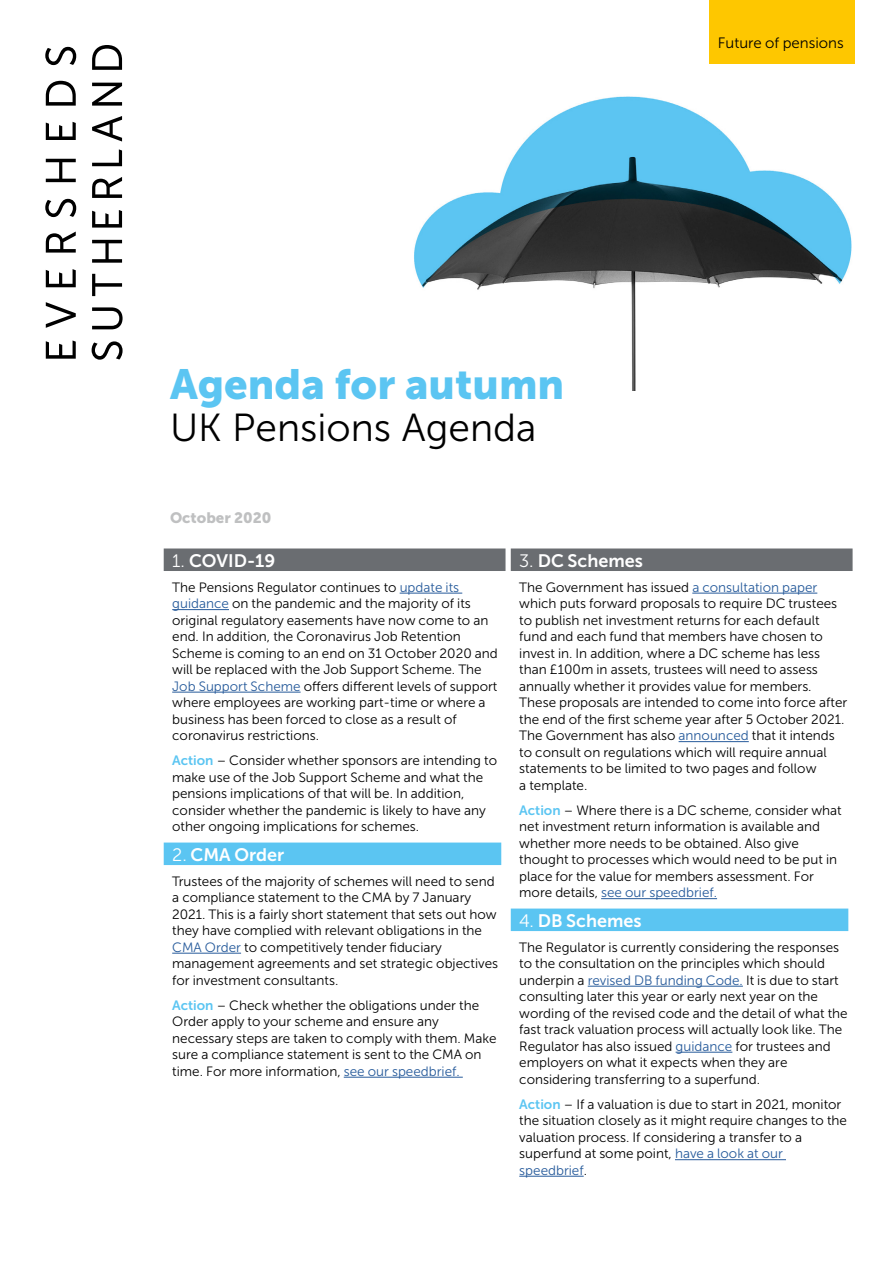
<style>
.page{position:relative;width:893px;height:1263px;background:#fff}
.page>*{position:absolute;margin:0;border:0;box-sizing:border-box;transform-origin:0 0}
.t1{font:42px "Museo Sans 900";color:#5bc5f2}
.t2{font:39px "Museo Sans 300";color:#000}
.t3{font:18px "Museo Sans 700";color:#fff}
.t4{font:15px "Museo Sans 300";color:#000}
.t5{font:15px "Museo Sans 900";color:#bfc0c1}
.t6{font:13.5px/16.5px "Museo Sans 300";color:#000}
.s1{font-family:"Museo Sans 300"}
.s2{color:#275b9b}
.s3{font-family:"Museo Sans 700";color:#5bc5f2}
</style>
<div class="page">
<svg style="left:46px;top:340px;width:30px;height:19px"></svg>
<svg style="left:46px;top:302px;width:30px;height:26px"></svg>
<svg style="left:46px;top:269px;width:30px;height:18px"></svg>
<svg style="left:46px;top:232px;width:30px;height:21px"></svg>
<svg style="left:46px;top:159px;width:30px;height:23px"></svg>
<svg style="left:46px;top:122px;width:30px;height:18px"></svg>
<svg style="left:46px;top:81px;width:30px;height:25px"></svg>
<svg style="left:92px;top:307px;width:31px;height:22px"></svg>
<svg style="left:92px;top:274px;width:30px;height:22px"></svg>
<svg style="left:92px;top:240px;width:30px;height:23px"></svg>
<svg style="left:92px;top:210px;width:30px;height:18px"></svg>
<svg style="left:92px;top:177px;width:30px;height:21px"></svg>
<svg style="left:92px;top:149px;width:30px;height:17px"></svg>
<svg style="left:92px;top:116px;width:30px;height:26px"></svg>
<svg style="left:92px;top:83px;width:30px;height:23px"></svg>
<svg style="left:92px;top:45px;width:30px;height:25px"></svg>
<svg style="left:45px;top:199px;width:31px;height:18px"></svg>
<svg style="left:45px;top:47px;width:31px;height:18px"></svg>
<svg style="left:92px;top:341px;width:31px;height:19px"></svg>
<img style="left:414px;top:63px;width:441px;height:327px">
<div style="left:709px;top:0;width:146px;height:63px;background:#fec700"></div>
<div style="left:164px;top:548px;width:341px;height:23px;background:#6a6d71"></div>
<hr style="left:400px;top:593px;width:62px;height:1px;background:#275b9b">
<hr style="left:172px;top:609px;width:57px;height:1px;background:#275b9b">
<hr style="left:172px;top:692px;width:129px;height:1px;background:#275b9b">
<div style="left:164px;top:842px;width:337px;height:23px;background:#5bc5f2"></div>
<hr style="left:172px;top:953px;width:69px;height:1px;background:#275b9b">
<hr style="left:344px;top:1077px;width:119px;height:1px;background:#275b9b">
<div style="left:511px;top:548px;width:342px;height:23px;background:#6a6d71"></div>
<hr style="left:692px;top:593px;width:125px;height:1px;background:#275b9b">
<hr style="left:679px;top:741px;width:70px;height:1px;background:#275b9b">
<hr style="left:601px;top:898px;width:116px;height:1px;background:#275b9b">
<div style="left:511px;top:908px;width:337px;height:23px;background:#5bc5f2"></div>
<hr style="left:588px;top:986px;width:155px;height:1px;background:#275b9b">
<hr style="left:676px;top:1052px;width:56px;height:1px;background:#275b9b">
<hr style="left:675px;top:1159px;width:111px;height:1px;background:#275b9b">
<hr style="left:519px;top:1176px;width:65px;height:1px;background:#275b9b">
<h1 class="t1" style="left:170px;top:361px;width:396px">Agenda for autumn</h1>
<h2 class="t2" style="left:170px;top:407px;width:368px">UK Pensions Agenda</h2>
<p class="t4" style="left:718px;top:35px;width:127px">Future of pensions</p>
<p class="t5" style="left:170px;top:509px;width:103px">October 2020</p>
<h3 class="t3" style="left:172px;top:550px;width:105px"><span class="s1">1.</span> COVID-19</h3>
<p class="t6" style="left:172px;top:579px;width:327px">The Pensions Regulator continues to <span class="s2">update its guidance</span> on the pandemic and the majority of its original regulatory easements have now come to an end. In addition, the Coronavirus Job Retention Scheme is coming to an end on 31 October 2020 and will be replaced with the Job Support Scheme. The <span class="s2">Job Support Scheme</span> offers different levels of support where employees are working part-time or where a business has been forced to close as a result of coronavirus restrictions.</p>
<p class="t6" style="left:172px;top:752px;width:326px"><span class="s3">Action</span> – Consider whether sponsors are intending to make use of the Job Support Scheme and what the pensions implications of that will be. In addition, consider whether the pandemic is likely to have any other ongoing implications for schemes.</p>
<h3 class="t3" style="left:172px;top:844px;width:114px"><span class="s1">2.</span> CMA Order</h3>
<p class="t6" style="left:172px;top:873px;width:328px">Trustees of the majority of schemes will need to send a compliance statement to the CMA by 7 January 2021. This is a fairly short statement that sets out how they have complied with relevant obligations in the <span class="s2">CMA Order</span> to competitively tender fiduciary management agreements and set strategic objectives for investment consultants.</p>
<p class="t6" style="left:172px;top:997px;width:326px"><span class="s3">Action</span> – Check whether the obligations under the Order apply to your scheme and ensure any necessary steps are taken to comply with them. Make sure a compliance statement is sent to the CMA on time. For more information, <span class="s2">see our speedbrief.</span></p>
<h3 class="t3" style="left:519px;top:550px;width:125px"><span class="s1">3.</span> DC Schemes</h3>
<p class="t6" style="left:519px;top:579px;width:330px">The Government has issued <span class="s2">a consultation paper </span>which puts forward proposals to require DC trustees to publish net investment returns for each default fund and each fund that members have chosen to invest in. In addition, where a DC scheme has less than £100m in assets, trustees will need to assess annually whether it provides value for members.<br>These proposals are intended to come into force after the end of the first scheme year after 5 October 2021.<br>The Government has also <span class="s2">announced</span> that it intends to consult on regulations which will require annual statements to be limited to two pages and follow<br>a template.</p>
<p class="t6" style="left:519px;top:802px;width:324px"><span class="s3">Action</span> – Where there is a DC scheme, consider what net investment return information is available and whether more needs to be obtained. Also give thought to processes which would need to be put in place for the value for members assessment. For more details, <span class="s2">see our speedbrief.</span></p>
<h3 class="t3" style="left:519px;top:910px;width:124px"><span class="s1">4.</span> DB Schemes</h3>
<p class="t6" style="left:519px;top:939px;width:330px">The Regulator is currently considering the responses to the consultation on the principles which should underpin a <span class="s2">revised DB funding Code.</span> It is due to start consulting later this year or early next year on the wording of the revised code and the detail of what the fast track valuation process will actually look like. The Regulator has also issued <span class="s2">guidance</span> for trustees and employers on what it expects when they are considering transferring to a superfund.</p>
<p class="t6" style="left:519px;top:1096px;width:329px"><span class="s3">Action</span> – If a valuation is due to start in 2021, monitor the situation closely as it might require changes to the valuation process. If considering a transfer to a superfund at some point, <span class="s2">have a look at our speedbrief</span>.</p>
</div>
